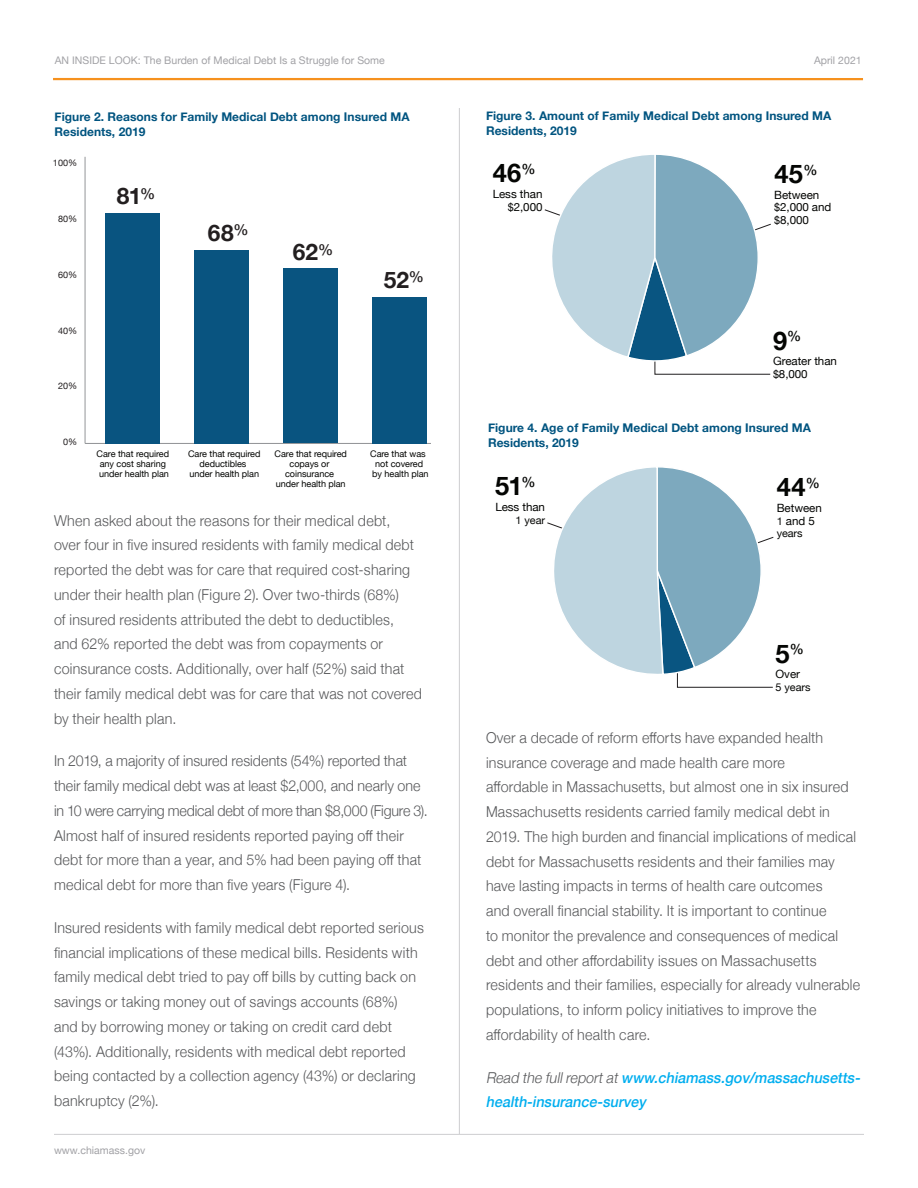
<style>
.page{position:relative;width:918px;height:1188px;background:#fff}
.page>*{position:absolute;margin:0;border:0;box-sizing:border-box;transform-origin:0 0}
.t1{font:700 25.65px "Helvetica Neue";letter-spacing:.02em;color:#040503}
.t2{font:700 22.65px "Helvetica Neue";letter-spacing:.005em;color:#231f20}
.t3{font:300 15px/24.8px "Helvetica Neue";letter-spacing:.015em;color:#57585a;scale:.95 1}
.t4{font:italic 500 15px/24.8px "Helvetica Neue";color:#00aeef;scale:.95 1}
.t5{font:700 12px/15px "Helvetica Neue";letter-spacing:.005em;color:#005480}
.t6{font:11.4px/12.9px "Helvetica Neue";letter-spacing:-.005em;color:#040503}
.t7{font:10.65px "Helvetica Neue";letter-spacing:-.005em;color:#040503}
.t8{font:10.5px "Helvetica Neue";letter-spacing:.005em;color:#a1a1a5}
.t9{font:9.15px/9.9px "Helvetica Neue";letter-spacing:-.005em;color:#040503;text-align:center}
.t10{font:9.15px "Helvetica Neue";color:#231f20}
.s1{font-size:10.65px}
.s2{font-weight:300;color:#57585a}
</style>
<div class="page">
<hr style="left:459px;top:108px;width:1px;height:1026px;background:#ceced0">
<hr style="left:85px;top:443px;width:345px;height:1px;background:#939598">
<div style="left:194px;top:250px;width:55px;height:193px;background:#095480"></div>
<hr style="left:85px;top:157px;width:1px;height:286px;background:#939598">
<div style="left:105px;top:213px;width:55px;height:230px;background:#095480"></div>
<div style="left:283px;top:268px;width:55px;height:175px;background:#095480"></div>
<div style="left:372px;top:297px;width:55px;height:146px;background:#095480"></div>
<svg style="left:544px;top:155px;width:227px;height:220px"></svg>
<svg style="left:547px;top:467px;width:227px;height:221px"></svg>
<hr style="left:53px;top:78px;width:810px;height:2px;background:#f6911e">
<hr style="left:54px;top:1134px;width:810px;height:1px;background:#ceced0">
<p class="t8" style="left:55px;top:53px;width:332px">AN INSIDE LOOK: The Burden of Medical Debt Is a Struggle for Some</p>
<p class="t8" style="left:814px;top:53px;width:49px">April 2021</p>
<p class="t5" style="left:55px;top:110px;width:357px">Figure 2. Reasons for Family Medical Debt among Insured MA<br>Residents, 2019</p>
<p class="t5" style="left:486px;top:108px;width:347px">Figure 3. Amount of Family Medical Debt among Insured MA<br>Residents, 2019</p>
<p class="t10" style="left:53px;top:157px;width:26px">100%</p>
<h1 class="t1" style="left:493px;top:153px;width:44px">46<sup>%</sup></h1>
<h1 class="t1" style="left:774px;top:153px;width:45px">45<sup>%</sup></h1>
<p class="t6" style="left:774px;top:189px;width:59px">Between <span class="s1">$</span>2,000 and <span class="s1">$</span>8,000</p>
<h2 class="t2" style="left:117px;top:178px;width:40px">81<sup>%</sup></h2>
<p class="t6" style="left:493px;top:188px;width:51px;text-align:right">Less than <span class="s1">$</span>2,000</p>
<p class="t10" style="left:58px;top:212px;width:21px">80%</p>
<h2 class="t2" style="left:208px;top:215px;width:42px">68<sup>%</sup></h2>
<p class="t10" style="left:58px;top:268px;width:21px">60%</p>
<p class="t10" style="left:58px;top:324px;width:21px">40%</p>
<p class="t10" style="left:58px;top:379px;width:21px">20%</p>
<p class="t10" style="left:63px;top:435px;width:16px">0%</p>
<h2 class="t2" style="left:293px;top:234px;width:42px">62<sup>%</sup></h2>
<h2 class="t2" style="left:384px;top:262px;width:42px">52<sup>%</sup></h2>
<p class="t9" style="left:97px;top:449px;width:74px;text-align:left">Care that required any cost sharing under health plan</p>
<p class="t9" style="left:188px;top:449px;width:74px">Care that required deductibles<br>under health plan</p>
<p class="t9" style="left:275px;top:449px;width:74px">Care that required copays or coinsurance under health plan</p>
<p class="t9" style="left:370px;top:449px;width:60px">Care that was not covered by health plan</p>
<p class="t3" style="left:54px;top:507px;width:389px">When asked about the reasons for their medical debt,<br>over four in five insured residents with family medical debt reported the debt was for care that required cost-sharing under their health plan (Figure 2). Over two-thirds (68%)<br>of insured residents attributed the debt to deductibles,<br>and 62% reported the debt was from copayments or coinsurance costs. Additionally, over half (52%) said that their family medical debt was for care that was not covered by their health plan.</p>
<p class="t3" style="left:54px;top:748px;width:395px">In 2019, a majority of insured residents (54%) reported that their family medical debt was at least $2,000, and nearly one in 10 were carrying medical debt of more than $8,000 (Figure 3).<br>Almost half of insured residents reported paying off their debt for more than a year, and 5% had been paying off that medical debt for more than five years (Figure 4).</p>
<p class="t3" style="left:54px;top:914px;width:391px">Insured residents with family medical debt reported serious financial implications of these medical bills. Residents with family medical debt tried to pay off bills by cutting back on savings or taking money out of savings accounts (68%) and by borrowing money or taking on credit card debt (43%). Additionally, residents with medical debt reported being contacted by a collection agency (43%) or declaring bankruptcy (2%).</p>
<p class="t8" style="left:54px;top:1143px;width:93px">www.chiamass.gov</p>
<h1 class="t1" style="left:773px;top:321px;width:30px">9<sup>%</sup></h1>
<p class="t6" style="left:773px;top:355px;width:65px">Greater than <span class="s1">$</span>8,000</p>
<p class="t5" style="left:488px;top:420px;width:324px">Figure 4. Age of Family Medical Debt among Insured MA<br>Residents, 2019</p>
<h1 class="t1" style="left:495px;top:466px;width:42px">51<sup>%</sup></h1>
<p class="t6" style="left:495px;top:501px;width:51px">Less than</p>
<p class="t7" style="left:516px;top:513px;width:31px">1 year</p>
<h1 class="t1" style="left:777px;top:467px;width:45px">44<sup>%</sup></h1>
<p class="t6" style="left:777px;top:502px;width:47px">Between<br><span class="s1">1</span> and 5</p>
<p class="t7" style="left:777px;top:526px;width:27px">years</p>
<h1 class="t1" style="left:776px;top:634px;width:30px">5<sup>%</sup></h1>
<p class="t6" style="left:776px;top:668px;width:26px">Over</p>
<p class="t7" style="left:776px;top:680px;width:36px">5 years</p>
<p class="t3" style="left:486px;top:724px;width:395px">Over a decade of reform efforts have expanded health insurance coverage and made health care more<br>affordable in Massachusetts, but almost one in six insured Massachusetts residents carried family medical debt in 2019. The high burden and financial implications of medical debt for Massachusetts residents and their families may have lasting impacts in terms of health care outcomes<br>and overall financial stability. It is important to continue<br>to monitor the prevalence and consequences of medical debt and other affordability issues on Massachusetts residents and their families, especially for already vulnerable populations, to inform policy initiatives to improve the affordability of health care.</p>
<p class="t4" style="left:486px;top:1064px;width:399px"><span class="s2">Read the fullreportat</span>www.chiamass.gov/massachusetts&shy;health-insurance-survey</p>
</div>
